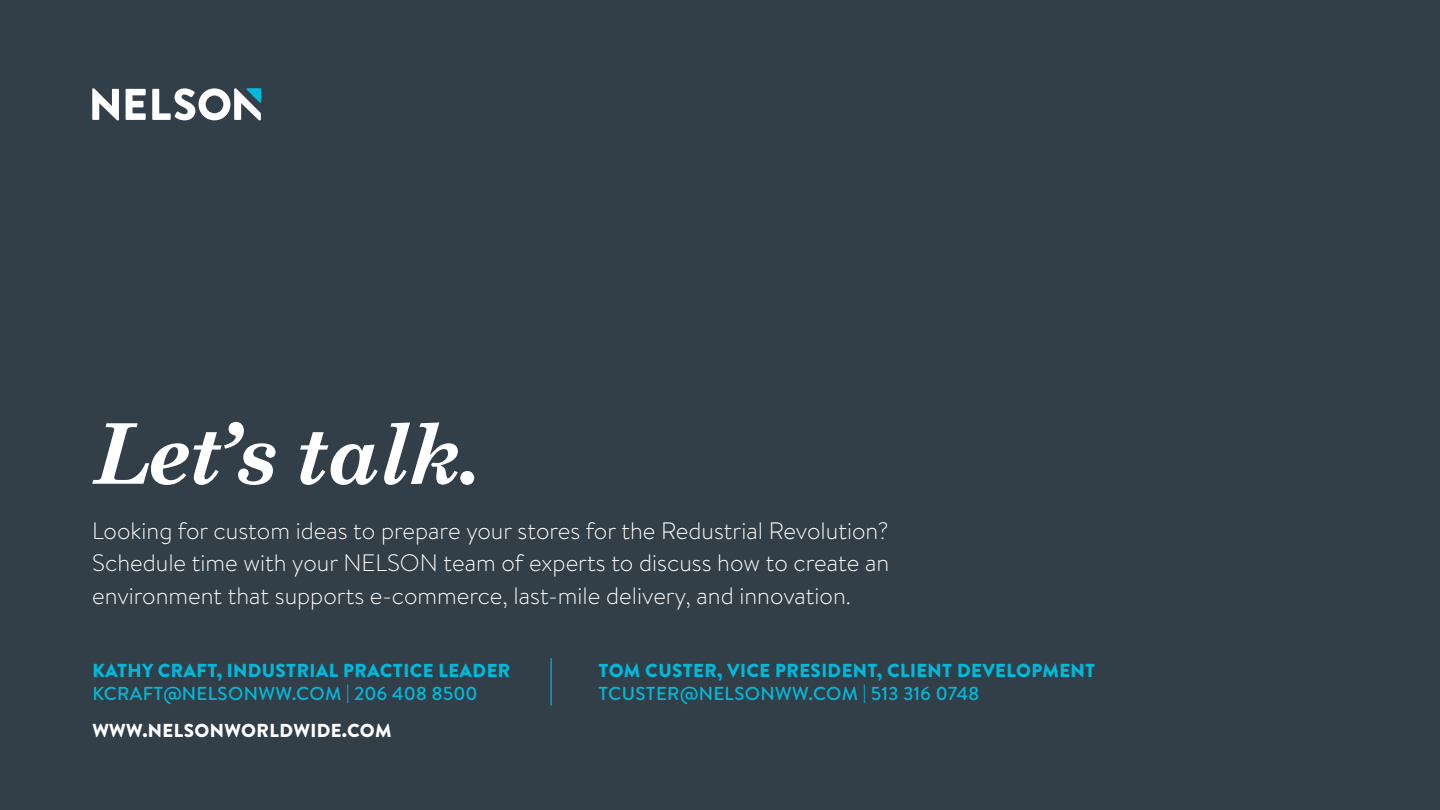
<style>
.page{position:relative;width:1440px;height:810px;background:#333f48}
.page>*{position:absolute;margin:0;border:0;box-sizing:border-box;transform-origin:0 0}
.t1{font:italic 700 83.75px "Century Schoolbook";letter-spacing:-.04em;color:#fff}
.t2{font:300 23.75px/32.5px "Brandon Text";color:#fff;text-align:justify}
.t3{font:900 18.75px "Brandon Text";letter-spacing:.02em;color:#00badc}
.t4{font:500 18.75px "Brandon Text";letter-spacing:.02em;color:#00badc}
.t5{font:900 18.75px "Brandon Text";letter-spacing:.02em;color:#fff}
</style>
<div class="page">
<svg style="left:126px;top:89px;width:20px;height:31px"></svg>
<svg style="left:92px;top:88px;width:27px;height:32px"></svg>
<svg style="left:152px;top:88px;width:109px;height:32px"></svg>
<hr style="left:550px;top:658px;width:2px;height:48px;background:#00badc">
<h1 class="t1" style="left:92px;top:390px;width:391px">Let’s talk.</h1>
<p class="t2" style="left:92px;top:514px;width:799px">Looking for custom ideas to prepare your stores for the Redustrial Revolution?<br>Schedule time with your NELSON team of experts to discuss how to create an environment that supports e-commerce, last-mile delivery, and innovation.</p>
<p class="t3" style="left:92px;top:658px;width:419px">KATHY CRAFT, INDUSTRIAL PRACTICE LEADER</p>
<p class="t4" style="left:92px;top:680px;width:387px">KCRAFT@NELSONWW.COM | 206 408 8500</p>
<p class="t5" style="left:92px;top:717px;width:301px">WWW.NELSONWORLDWIDE.COM</p>
<p class="t3" style="left:599px;top:658px;width:498px">TOM CUSTER, VICE PRESIDENT, CLIENT DEVELOPMENT</p>
<p class="t4" style="left:599px;top:680px;width:382px">TCUSTER@NELSONWW.COM | 513 316 0748</p>
</div>
